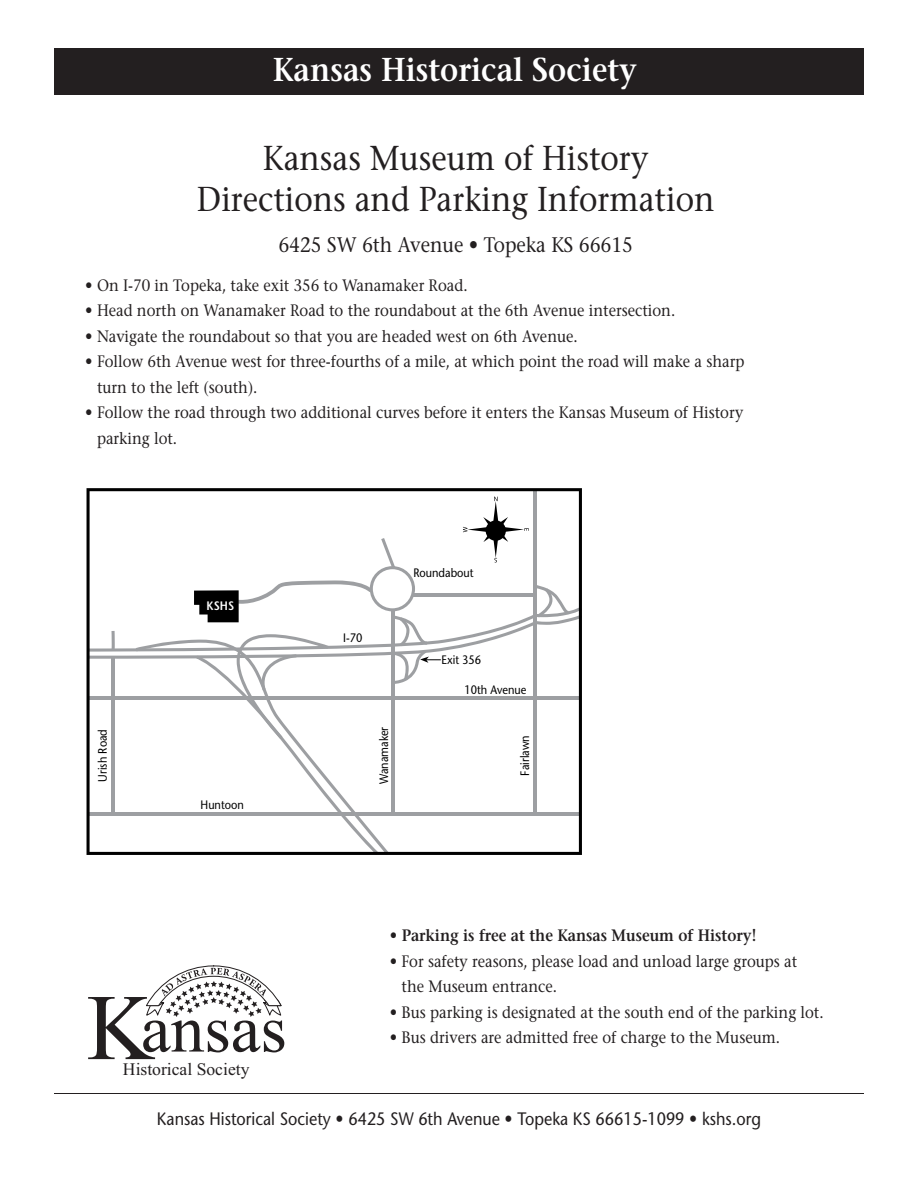
<style>
.page{position:relative;width:918px;height:1188px;background:#fff}
.page>*{position:absolute;margin:0;border:0;box-sizing:border-box;transform-origin:0 0}
.t1{font:34.5px "Stone Serif";color:#231f20;scale:.9 1}
.t2{font:600 33px "Stone Serif";color:#fff;scale:.9 1}
.t3{font:21px "Stone Serif";color:#231f20;scale:.9 1}
.t4{font:18px "Stone Sans";color:#231f20;scale:.9 1}
.t5{font:17.55px "Times New Roman";color:#231f20}
.t6{font:16.5px/25.5px "Stone Serif";color:#231f20;scale:.9 1}
.t7{font:600 16.5px "Stone Serif";color:#231f20;scale:.9 1}
.t8{font:12.3px "Stone Sans";color:#000;scale:.9 1}
.t9{font:600 12.3px "Stone Sans";color:#fff;scale:.9 1}
</style>
<div class="page">
<svg style="left:88px;top:966px;width:196px;height:93px"></svg>
<hr style="left:54px;top:1093px;width:810px;height:1px;background:#231f20">
<div style="left:54px;top:48px;width:810px;height:46px;background:#231f20"></div>
<svg style="left:87px;top:488px;width:495px;height:367px"></svg>
<svg style="left:88px;top:497px;width:494px;height:358px"></svg>
<div style="left:486px;top:520px;width:20px;height:21px;background:#000;border-radius:50%"></div>
<p class="t2" style="left:273px;top:49px;width:406px">Kansas Historical Society</p>
<p class="t1" style="left:263px;top:137px;width:430px">Kansas Museum of History</p>
<p class="t1" style="left:197px;top:178px;width:577px">Directions and Parking Information</p>
<p class="t3" style="left:278px;top:232px;width:396px">6425 SW 6th Avenue • Topeka KS 66615</p>
<p class="t6" style="left:85px;top:272px;width:426px">• On I-70 in Topeka, take exit 356 to Wanamaker Road.</p>
<p class="t6" style="left:85px;top:298px;width:657px">• Head north on Wanamaker Road to the roundabout at the 6th Avenue intersection.</p>
<p class="t6" style="left:85px;top:323px;width:549px">• Navigate the roundabout so that you are headed west on 6th Avenue.</p>
<p class="t6" style="left:97px;top:349px;width:721px;text-indent:-12px">• Follow 6th Avenue west for three-fourths of a mile, at which point the road will make a sharp turn to the left (south).</p>
<p class="t6" style="left:97px;top:400px;width:720px;text-indent:-12px">• Follow the road through two additional curves before it enters the Kansas Museum of History parking lot.</p>
<p class="t9" style="left:207px;top:598px;width:32px">KSHS</p>
<p class="t8" style="left:343px;top:630px;width:23px">I-70</p>
<p class="t8" style="left:413px;top:565px;width:68px">Roundabout</p>
<p class="t8" style="left:442px;top:652px;width:46px">Exit 356</p>
<p class="t8" style="left:464px;top:682px;width:70px">10th Avenue</p>
<p class="t8" style="left:95px;top:782px;width:60px;rotate:-90deg">Urish Road</p>
<p class="t8" style="left:376px;top:784px;width:65px;rotate:-90deg">Wanamaker</p>
<p class="t8" style="left:517px;top:776px;width:46px;rotate:-90deg">Fairlawn</p>
<p class="t8" style="left:201px;top:797px;width:50px">Huntoon</p>
<p class="t5" style="left:123px;top:1057px;width:128px">Historical Society</p>
<p class="t7" style="left:390px;top:925px;width:409px">• Parking is free at the Kansas Museum of History!</p>
<p class="t6" style="left:402px;top:948px;width:441px;text-indent:-12px">• For safety reasons, please load and unload large groups at the Museum entrance.</p>
<p class="t6" style="left:390px;top:999px;width:484px">• Bus parking is designated at the south end of the parking lot.</p>
<p class="t6" style="left:390px;top:1025px;width:435px">• Bus drivers are admitted free of charge to the Museum.</p>
<p class="t4" style="left:157px;top:1107px;width:673px">Kansas Historical Society • 6425 SW 6th Avenue • Topeka KS 66615-1099 • kshs.org</p>
</div>
